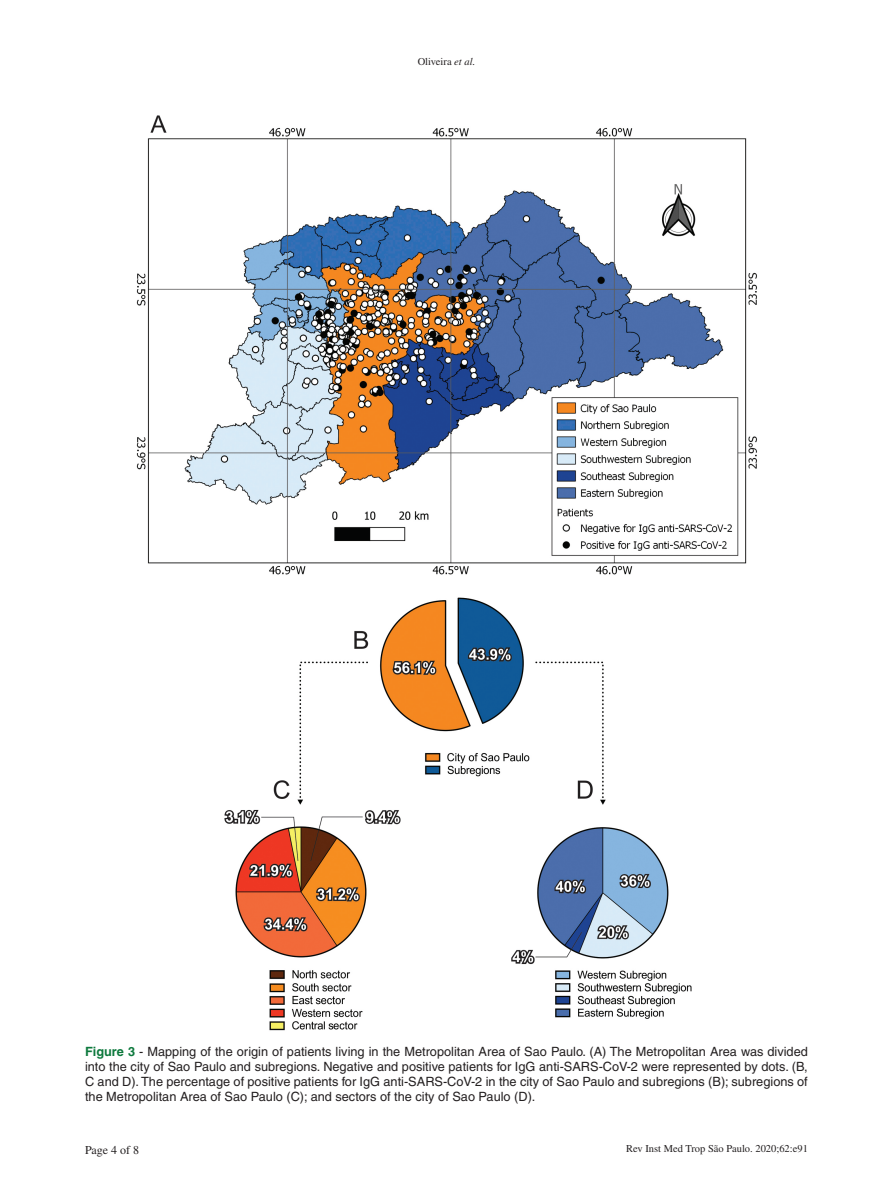
<style>
.page{position:relative;width:893px;height:1191px;background:#fff}
.page>*{position:absolute;margin:0;border:0;box-sizing:border-box;transform-origin:0 0}
.t1{font:12.75px/15px "Helvetica";color:#231f20;text-align:justify}
.t2{font:12px "Times";color:#231f20}
.t3{font:10.5px "Times";color:#231f20}
.s1{font-style:italic}
.s2{font-weight:700;color:#0d793d}
</style>
<div class="page">
<img style="left:136px;top:115px;width:621px;height:916px">
<p class="t3" style="left:418px;top:56px;width:59px">Oliveira <span class="s1">et al.</span></p>
<p class="t1" style="left:85px;top:1044px;width:724px"><span class="s2">Figure 3</span> - Mapping of the origin of patients living in the Metropolitan Area of Sao Paulo. (A) The Metropolitan Area was divided into the city of Sao Paulo and subregions. Negative and positive patients for IgG anti-SARS-CoV-2 were represented by dots. (B, C and D). The percentage of positive patients for IgG anti-SARS-CoV-2 in the city of Sao Paulo and subregions (B); subregions of the Metropolitan Area of Sao Paulo (C); and sectors of the city of Sao Paulo (D).</p>
<p class="t2" style="left:85px;top:1142px;width:56px">Page 4 of 8</p>
<p class="t3" style="left:626px;top:1143px;width:183px">Rev Inst Med Trop São Paulo. 2020;62:e91</p>
</div>
